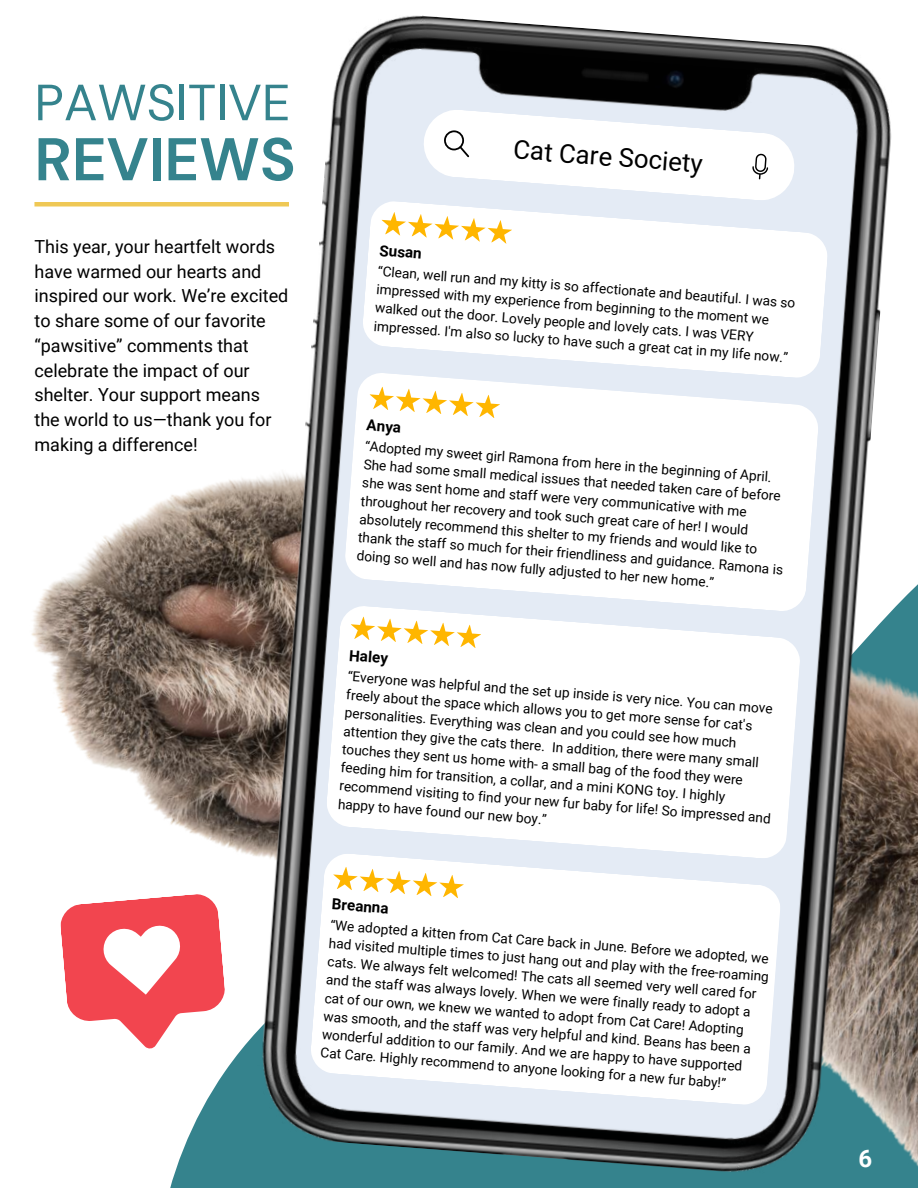
<style>
.page{position:relative;width:918px;height:1188px;background:#fff}
.page>*{position:absolute;margin:0;border:0;box-sizing:border-box;transform-origin:0 0}
.t1{font:700 60.15px "DM Sans";color:#35838d}
.t2{font:50.85px "DM Sans";color:#35838d}
.t3{font:25.8px "Roboto";color:#000}
.t4{font:700 24px "Roboto";color:#fff}
.t5{font:18px/24.8px "Roboto";color:#000}
.t6{font:700 15.15px "Roboto";color:#000}
.t7{font:13.65px/18.3px "Roboto";color:#000}
</style>
<div class="page">
<img style="left:31px;top:202px;width:887px;height:986px">
<img style="left:251px;top:15px;width:649px;height:1163px">
<svg style="left:362px;top:201px;width:466px;height:177px"></svg>
<svg style="left:380px;top:211px;width:133px;height:33px"></svg>
<svg style="left:345px;top:373px;width:474px;height:239px"></svg>
<svg style="left:368px;top:385px;width:133px;height:34px"></svg>
<svg style="left:326px;top:606px;width:474px;height:253px"></svg>
<svg style="left:349px;top:615px;width:133px;height:34px"></svg>
<svg style="left:310px;top:853px;width:471px;height:252px"></svg>
<svg style="left:332px;top:865px;width:133px;height:34px"></svg>
<svg style="left:421px;top:107px;width:376px;height:96px"></svg>
<svg style="left:59px;top:892px;width:171px;height:164px"></svg>
<h2 class="t2" style="left:34px;top:70px;width:258px">PAWSITIVE</h2>
<h1 class="t1" style="left:34px;top:121px;width:263px">REVIEWS</h1>
<p class="t5" style="left:34px;top:234px;width:255px">This year, your heartfelt words have warmed our hearts and inspired our work. We’re excited to share some of our favorite “pawsitive” comments that celebrate the impact of our shelter. Your support means the world to us—thank you for making a difference!</p>
<h3 class="t3" style="left:514px;top:135px;width:191px;rotate:4deg">Cat Care Society</h3>
<p class="t6" style="left:380px;top:242px;width:44px;rotate:4deg">Susan</p>
<p class="t7" style="left:378px;top:264px;width:420px;rotate:4deg">“Clean, well run and my kitty is so affectionate and beautiful. I was so impressed with my experience from beginning to the moment we walked out the door. Lovely people and lovely cats. I was VERY impressed. I'm also so lucky to have such a great cat in my life now.”</p>
<p class="t6" style="left:367px;top:417px;width:36px;rotate:4deg">Anya</p>
<p class="t7" style="left:365px;top:438px;width:428px;rotate:4deg">“Adopted my sweet girl Ramona from here in the beginning of April.<br>She had some small medical issues that needed taken care of before she was sent home and staff were very communicative with me throughout her recovery and took such great care of her! I would absolutely recommend this shelter to my friends and would like to thank the staff so much for their friendliness and guidance. Ramona is doing so well and has now fully adjusted to her new home.”</p>
<p class="t6" style="left:350px;top:647px;width:40px;rotate:4deg">Haley</p>
<p class="t7" style="left:347px;top:669px;width:434px;rotate:4deg">“Everyone was helpful and the set up inside is very nice. You can move freely about the space which allows you to get more sense for cat's personalities. Everything was clean and you could see how much attention they give the cats there. In addition, there were many small touches they sent us home with- a small bag of the food they were feeding him for transition, a collar, and a mini KONG toy. I highly recommend visiting to find your new fur baby for life! So impressed and happy to have found our new boy.”</p>
<p class="t6" style="left:333px;top:895px;width:58px;rotate:4deg">Breanna</p>
<p class="t7" style="left:330px;top:917px;width:443px;rotate:4deg">“We adopted a kitten from Cat Care back in June. Before we adopted, we had visited multiple times to just hang out and play with the free-roaming cats. We always felt welcomed! The cats all seemed very well cared for and the staff was always lovely. When we were finally ready to adopt a cat of our own, we knew we wanted to adopt from Cat Care! Adopting was smooth, and the staff was very helpful and kind. Beans has been a wonderful addition to our family. And we are happy to have supported Cat Care. Highly recommend to anyone looking for a new fur baby!”</p>
<h3 class="t4" style="left:858px;top:1145px;width:15px">6</h3>
</div>
